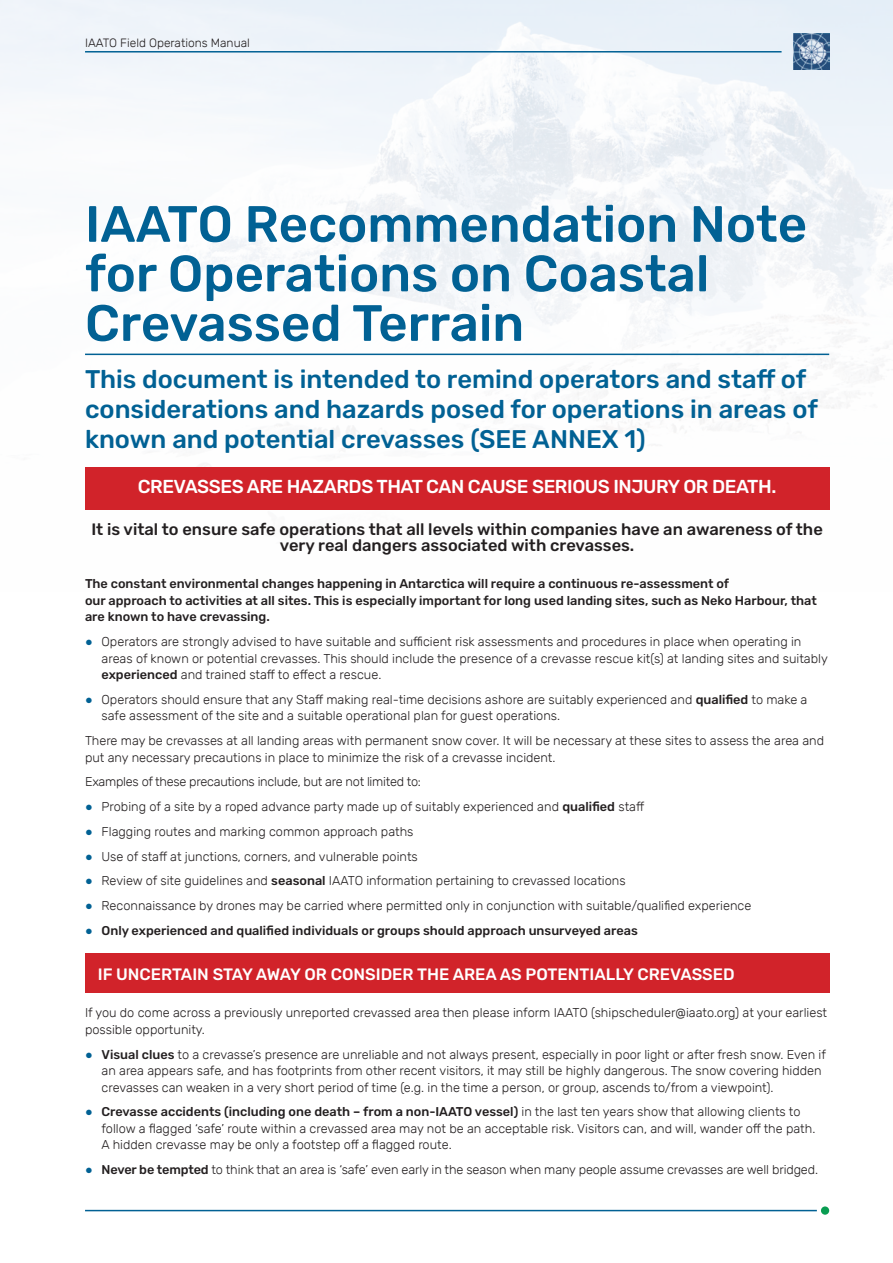
<style>
.page{position:relative;width:893px;height:1263px;background:#fff}
.page>*{position:absolute;margin:0;border:0;box-sizing:border-box;transform-origin:0 0}
.t1{font:500 51px/49.5px "Rubik";color:#016194}
.t2{font:500 25.5px/30px "Rubik";color:#016194}
.t3{font:500 18.75px "Rubik";letter-spacing:-.02em;color:#fff}
.t4{font:500 16.5px/16.5px "Rubik";color:#231f20;text-align:center}
.t5{font:500 16.5px "Rubik";color:#fff}
.t6{font:300 12.75px/16.5px "Rubik";color:#231f20}
.t7{font:500 12.75px/16.5px "Rubik";color:#231f20}
.t8{font:300 12.75px "Rubik";letter-spacing:-.02em;color:#231f20}
.t9{font:300 12px "Rubik";color:#231f20}
.s1{font-family:"Arial";font-weight:400;color:#016194}
.s2{font-weight:500}
</style>
<div class="page">
<hr style="left:85px;top:1210px;width:732px;height:1px;background:#016194">
<div style="left:821px;top:1206px;width:8px;height:9px;background:#099d52;border-radius:50%"></div>
<img style="left:0;top:0;width:893px;height:510px">
<hr style="left:85px;top:51px;width:697px;height:2px;background:#016194">
<hr style="left:85px;top:354px;width:744px;height:1px;background:#016194">
<div style="left:85px;top:467px;width:744px;height:42px;background:#d1232a"></div>
<div style="left:85px;top:953px;width:744px;height:40px;background:#d1232a"></div>
<p class="t9" style="left:85px;top:37px;width:166px">IAATO Field Operations Manual</p>
<h1 class="t1" style="left:85px;top:201px;width:724px">IAATO Recommendation Note for Operations on Coastal<br>Crevassed Terrain</h1>
<h2 class="t2" style="left:85px;top:365px;width:734px">This document is intended to remind operators and staff of considerations and hazards posed for operations in areas of known and potential crevasses (SEE ANNEX 1)</h2>
<h3 class="t3" style="left:138px;top:476px;width:640px">CREVASSES ARE HAZARDS THAT CAN CAUSE SERIOUS INJURY OR DEATH.</h3>
<p class="t4" style="left:91px;top:521px;width:733px">It is vital to ensure safe operations that all levels within companies have an awareness of the very real dangers associated with crevasses.</p>
<p class="t7" style="left:85px;top:576px;width:733px">The constant environmental changes happening in Antarctica will require a continuous re-assessment of<br>our approach to activities at all sites. This is especially important for long used landing sites, such as Neko Harbour, that are known to have crevassing.</p>
<p class="t6" style="left:102px;top:634px;width:728px;text-indent:-16px"><span class="s1">●</span> Operators are strongly advised to have suitable and sufficient risk assessments and procedures in place when operating in areas of known or potential crevasses. This should include the presence of a crevasse rescue kit(s) at landing sites and suitably <span class="s2">experienced</span> and trained staff to effect a rescue.</p>
<p class="t6" style="left:102px;top:691px;width:707px;text-indent:-16px"><span class="s1">●</span> Operators should ensure that any Staff making real-time decisions ashore are suitably experienced and <span class="s2">qualified</span> to make a safe assessment of the site and a suitable operational plan for guest operations.</p>
<p class="t6" style="left:85px;top:733px;width:741px">There may be crevasses at all landing areas with permanent snow cover. It will be necessary at these sites to assess the area and put any necessary precautions in place to minimize the risk of a crevasse incident.</p>
<p class="t8" style="left:85px;top:775px;width:337px">Examples of these precautions include, but are not limited to:</p>
<p class="t6" style="left:85px;top:799px;width:561px"><span class="s1">●</span> Probing of a site by a roped advance party made up of suitably experienced and <span class="s2">qualified</span> staff</p>
<p class="t6" style="left:85px;top:823px;width:330px"><span class="s1">●</span> Flagging routes and marking common approach paths</p>
<p class="t6" style="left:85px;top:848px;width:334px"><span class="s1">●</span> Use of staff at junctions, corners, and vulnerable points</p>
<p class="t6" style="left:85px;top:873px;width:542px"><span class="s1">●</span> Review of site guidelines and <span class="s2">seasonal</span> IAATO information pertaining to crevassed locations</p>
<p class="t6" style="left:85px;top:898px;width:668px"><span class="s1">●</span> Reconnaissance by drones may be carried where permitted only in conjunction with suitable/qualified experience</p>
<p class="t7" style="left:85px;top:922px;width:554px"><span class="s1">●</span> Only experienced and qualified individuals or groups should approach unsurveyed areas</p>
<p class="t5" style="left:98px;top:965px;width:638px">IF UNCERTAIN STAY AWAY OR CONSIDER THE AREA AS POTENTIALLY CREVASSED</p>
<p class="t6" style="left:85px;top:1005px;width:744px">If you do come across a previously unreported crevassed area then please inform IAATO (shipscheduler@iaato.org) at your earliest possible opportunity.</p>
<p class="t6" style="left:102px;top:1046px;width:726px;text-indent:-16px"><span class="s1">●</span> <span class="s2">Visual clues</span> to a crevasse’s presence are unreliable and not always present, especially in poor light or after fresh snow. Even if an area appears safe, and has footprints from other recent visitors, it may still be highly dangerous. The snow covering hidden crevasses can weaken in a very short period of time (e.g. in the time a person, or group, ascends to/from a viewpoint).</p>
<p class="t6" style="left:102px;top:1104px;width:715px;text-indent:-16px"><span class="s1">●</span> <span class="s2">Crevasse accidents (including one death – from a non-IAATO vessel)</span> in the last ten years show that allowing clients to follow a flagged ‘safe’ route within a crevassed area may not be an acceptable risk. Visitors can, and will, wander off the path.<br>A hidden crevasse may be only a footstep off a flagged route.</p>
<p class="t6" style="left:85px;top:1162px;width:734px"><span class="s1">●</span> <span class="s2">Never be tempted</span> to think that an area is ‘safe’ even early in the season when many people assume crevasses are well bridged.</p>
</div>
